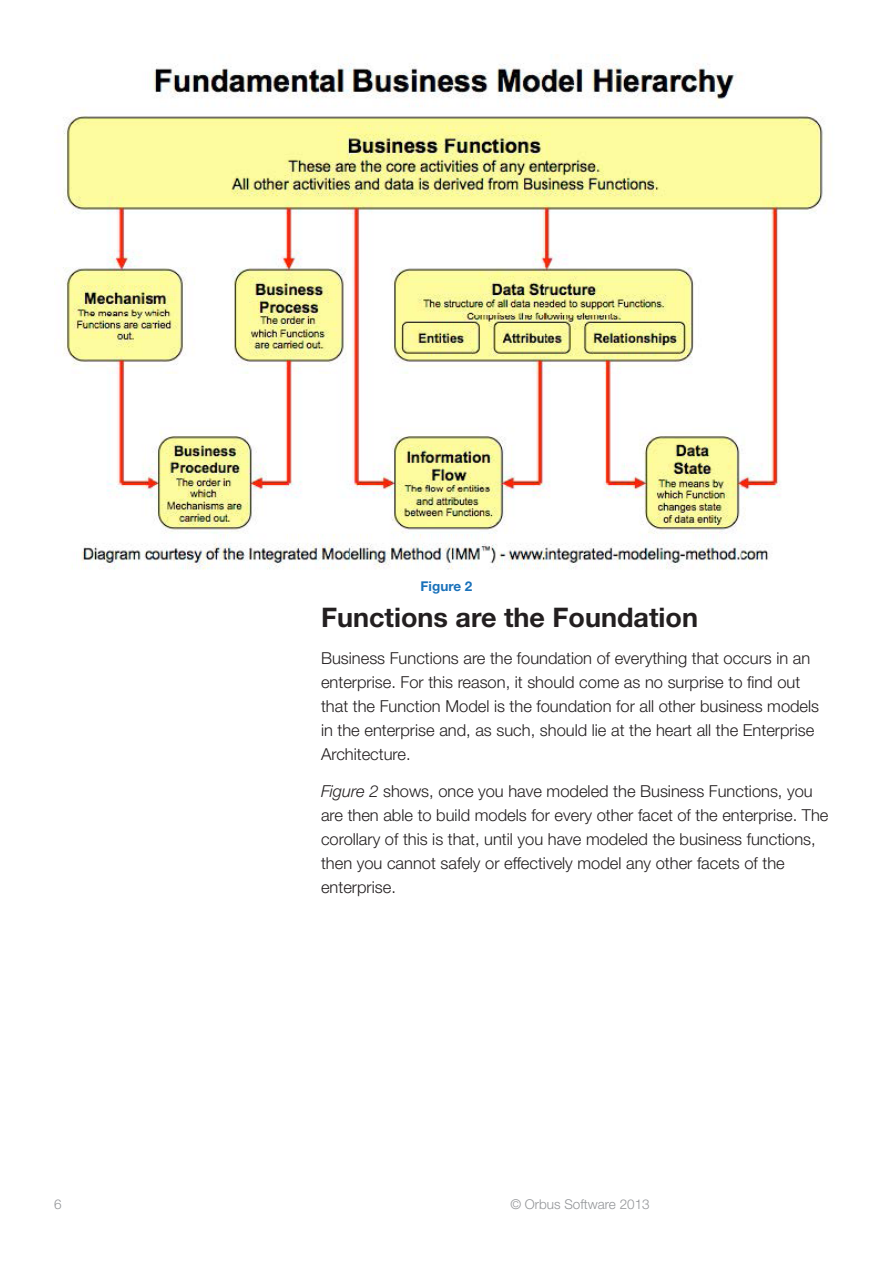
<style>
.page{position:relative;width:893px;height:1263px;background:#fff}
.page>*{position:absolute;margin:0;border:0;box-sizing:border-box;transform-origin:0 0}
.t1{font:700 27px "Helvetica Neue LT Std";color:#231f20}
.t2{font:300 16.5px/24px "Helvetica Neue LT Std";color:#231f20}
.t3{font:300 13.5px "Helvetica Neue LT Std";color:#939598}
.t4{font:700 13.5px "Helvetica Neue LT Std";color:#1971ba}
.s1{font-style:italic}
</style>
<div class="page">
<img style="left:54px;top:54px;width:769px;height:516px">
<p class="t4" style="left:421px;top:578px;width:53px">Figure 2</p>
<p class="t1" style="left:321px;top:601px;width:379px">Functions are the Foundation</p>
<p class="t2" style="left:321px;top:646px;width:500px">Business Functions are the foundation of everything that occurs in an enterprise. For this reason, it should come as no surprise to find out that the Function Model is the foundation for all other business models in the enterprise and, as such, should lie at the heart all the Enterprise Architecture.</p>
<p class="t2" style="left:321px;top:779px;width:509px"><span class="s1">Figure 2</span> shows, once you have modeled the Business Functions, you are then able to build models for every other facet of the enterprise. The corollary of this is that, until you have modeled the business functions, then you cannot safely or effectively model any other facets of the enterprise.</p>
<p class="t3" style="left:54px;top:1196px;width:9px">6</p>
<p class="t3" style="left:510px;top:1196px;width:141px">© Orbus Software 2013</p>
</div>
